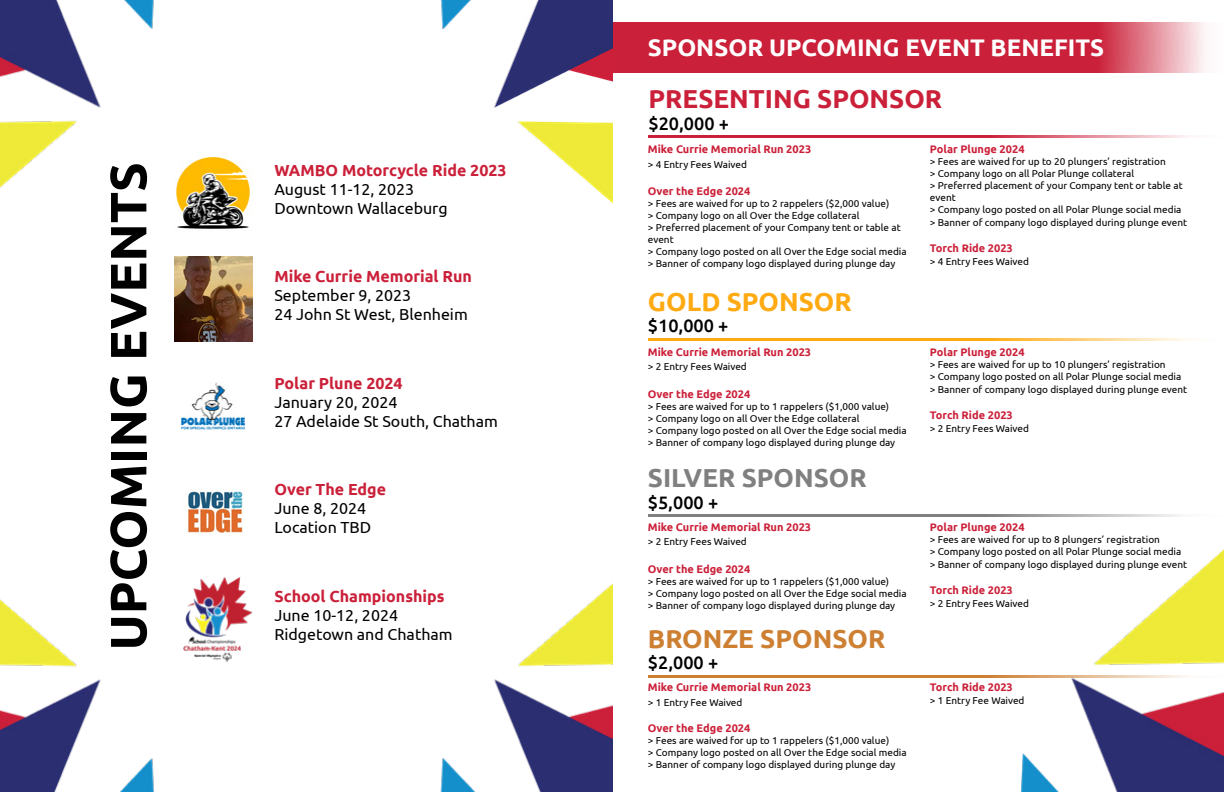
<style>
.page{position:relative;width:1224px;height:792px;background:#fff}
.page>*{position:absolute;margin:0;border:0;box-sizing:border-box;transform-origin:0 0}
.t1{font:700 51px "Ubuntu";color:#000}
.t2{font:700 26px "Ubuntu";color:#cb2039}
.t3{font:700 26px "Ubuntu";color:#808080}
.t4{font:700 26px "Ubuntu";color:#cd7f32}
.t5{font:700 26px "Ubuntu";color:#ffaa12}
.t6{font:700 24px "Ubuntu";color:#fff}
.t7{font:500 18px "Ubuntu";color:#000}
.t8{font:16px/19.2px "Ubuntu";color:#000}
.t9{font:700 16px "Ubuntu";color:#cb2039}
.t10{font:700 11px "Ubuntu";color:#cb2039}
.t11{font:10px/12px "Ubuntu";color:#000}
</style>
<div class="page">
<img style="left:174px;top:285px;width:79px;height:56px">
<img style="left:180px;top:382px;width:65px;height:48px">
<img style="left:188px;top:489px;width:57px;height:14px">
<img style="left:0;top:0;width:253px;height:285px">
<img style="left:1020px;top:549px;width:204px;height:243px">
<svg style="left:612px;top:23px;width:592px;height:50px;background:#cf3349"></svg>
<img style="left:440px;top:0;width:172px;height:203px">
<img style="left:0;top:503px;width:253px;height:289px">
<img style="left:440px;top:584px;width:172px;height:208px">
<hr style="left:648px;top:135px;width:576px;height:3px;background:#cb2039">
<hr style="left:648px;top:338px;width:575px;height:3px;background:#ffaa12">
<hr style="left:648px;top:514px;width:575px;height:3px;background:#808080">
<hr style="left:648px;top:675px;width:575px;height:3px;background:#cd7f32">
<h1 class="t1" style="left:97px;top:650px;width:490px;rotate:-90deg">UPCOMING EVENTS</h1>
<h3 class="t9" style="left:274px;top:160px;width:234px">WAMBO Motorcycle Ride 2023</h3>
<h3 class="t8" style="left:274px;top:179px;width:175px">August 11-12, 2023<br>Downtown Wallaceburg</h3>
<h3 class="t9" style="left:274px;top:267px;width:199px">Mike Currie Memorial Run</h3>
<h3 class="t8" style="left:274px;top:285px;width:195px">September 9, 2023<br>24 John St West, Blenheim</h3>
<h3 class="t9" style="left:274px;top:373px;width:130px">Polar Plune 2024</h3>
<h3 class="t8" style="left:274px;top:392px;width:225px">January 20, 2024<br>27 Adelaide St South, Chatham</h3>
<h3 class="t9" style="left:274px;top:480px;width:113px">Over The Edge</h3>
<h3 class="t8" style="left:274px;top:498px;width:98px">June 8, 2024<br>Location TBD</h3>
<h3 class="t9" style="left:274px;top:586px;width:172px">School Championships</h3>
<h3 class="t8" style="left:274px;top:605px;width:180px">June 10-12, 2024<br>Ridgetown and Chatham</h3>
<h3 class="t6" style="left:648px;top:33px;width:458px">SPONSOR UPCOMING EVENT BENEFITS</h3>
<h2 class="t2" style="left:648px;top:83px;width:295px">PRESENTING SPONSOR</h2>
<h3 class="t7" style="left:648px;top:112px;width:82px">$20,000 +</h3>
<p class="t10" style="left:930px;top:142px;width:96px">Polar Plunge 2024</p>
<p class="t11" style="left:930px;top:155px;width:254px">&gt; Fees are waived for up to 20 plungers’ registration<br>&gt; Company logo on all Polar Plunge collateral<br>&gt; Preferred placement of your Company tent or table at event<br>&gt; Company logo posted on all Polar Plunge social media</p>
<p class="t11" style="left:930px;top:216px;width:259px">&gt; Banner of company logo displayed during plunge event</p>
<p class="t10" style="left:930px;top:242px;width:84px">Torch Ride 2023</p>
<p class="t11" style="left:930px;top:256px;width:101px">&gt; 4 Entry Fees Waived</p>
<p class="t10" style="left:648px;top:143px;width:165px">Mike Currie Memorial Run 2023</p>
<p class="t11" style="left:648px;top:158px;width:101px">&gt; 4 Entry Fees Waived</p>
<p class="t10" style="left:648px;top:185px;width:104px">Over the Edge 2024</p>
<p class="t11" style="left:648px;top:197px;width:260px">&gt; Fees are waived for up to 2 rappelers ($2,000 value)<br>&gt; Company logo on all Over the Edge collateral<br>&gt; Preferred placement of your Company tent or table at event<br>&gt; Company logo posted on all Over the Edge social media &gt; Banner of company logo displayed during plunge day</p>
<h2 class="t5" style="left:648px;top:286px;width:205px">GOLD SPONSOR</h2>
<h3 class="t7" style="left:648px;top:314px;width:82px">$10,000 +</h3>
<p class="t10" style="left:648px;top:345px;width:165px">Mike Currie Memorial Run 2023</p>
<p class="t11" style="left:648px;top:360px;width:101px">&gt; 2 Entry Fees Waived</p>
<p class="t10" style="left:648px;top:387px;width:104px">Over the Edge 2024</p>
<p class="t11" style="left:648px;top:400px;width:260px">&gt; Fees are waived for up to 1 rappelers ($1,000 value)<br>&gt; Company logo on all Over the Edge collateral<br>&gt; Company logo posted on all Over the Edge social media &gt; Banner of company logo displayed during plunge day</p>
<p class="t10" style="left:930px;top:345px;width:96px">Polar Plunge 2024</p>
<p class="t11" style="left:930px;top:358px;width:253px">&gt; Fees are waived for up to 10 plungers’ registration<br>&gt; Company logo posted on all Polar Plunge social media</p>
<p class="t11" style="left:930px;top:383px;width:259px">&gt; Banner of company logo displayed during plunge event</p>
<p class="t10" style="left:930px;top:409px;width:84px">Torch Ride 2023</p>
<p class="t11" style="left:930px;top:423px;width:101px">&gt; 2 Entry Fees Waived</p>
<h2 class="t3" style="left:648px;top:462px;width:220px">SILVER SPONSOR</h2>
<h3 class="t7" style="left:648px;top:491px;width:72px">$5,000 +</h3>
<p class="t10" style="left:648px;top:520px;width:165px">Mike Currie Memorial Run 2023</p>
<p class="t11" style="left:648px;top:535px;width:101px">&gt; 2 Entry Fees Waived</p>
<p class="t10" style="left:648px;top:562px;width:104px">Over the Edge 2024</p>
<p class="t11" style="left:648px;top:575px;width:260px">&gt; Fees are waived for up to 1 rappelers ($1,000 value)<br>&gt; Company logo posted on all Over the Edge social media &gt; Banner of company logo displayed during plunge day</p>
<h2 class="t4" style="left:648px;top:623px;width:239px">BRONZE SPONSOR</h2>
<h3 class="t7" style="left:648px;top:651px;width:72px">$2,000 +</h3>
<p class="t10" style="left:648px;top:681px;width:165px">Mike Currie Memorial Run 2023</p>
<p class="t11" style="left:648px;top:696px;width:96px">&gt; 1 Entry Fee Waived</p>
<p class="t10" style="left:648px;top:721px;width:104px">Over the Edge 2024</p>
<p class="t11" style="left:648px;top:734px;width:260px">&gt; Fees are waived for up to 1 rappelers ($1,000 value)<br>&gt; Company logo posted on all Over the Edge social media &gt; Banner of company logo displayed during plunge day</p>
<p class="t10" style="left:930px;top:520px;width:96px">Polar Plunge 2024</p>
<p class="t11" style="left:930px;top:533px;width:253px">&gt; Fees are waived for up to 8 plungers’ registration<br>&gt; Company logo posted on all Polar Plunge social media</p>
<p class="t11" style="left:930px;top:558px;width:259px">&gt; Banner of company logo displayed during plunge event</p>
<p class="t10" style="left:930px;top:584px;width:84px">Torch Ride 2023</p>
<p class="t11" style="left:930px;top:598px;width:101px">&gt; 2 Entry Fees Waived</p>
<p class="t10" style="left:930px;top:681px;width:84px">Torch Ride 2023</p>
<p class="t11" style="left:930px;top:695px;width:96px">&gt; 1 Entry Fee Waived</p>
</div>
